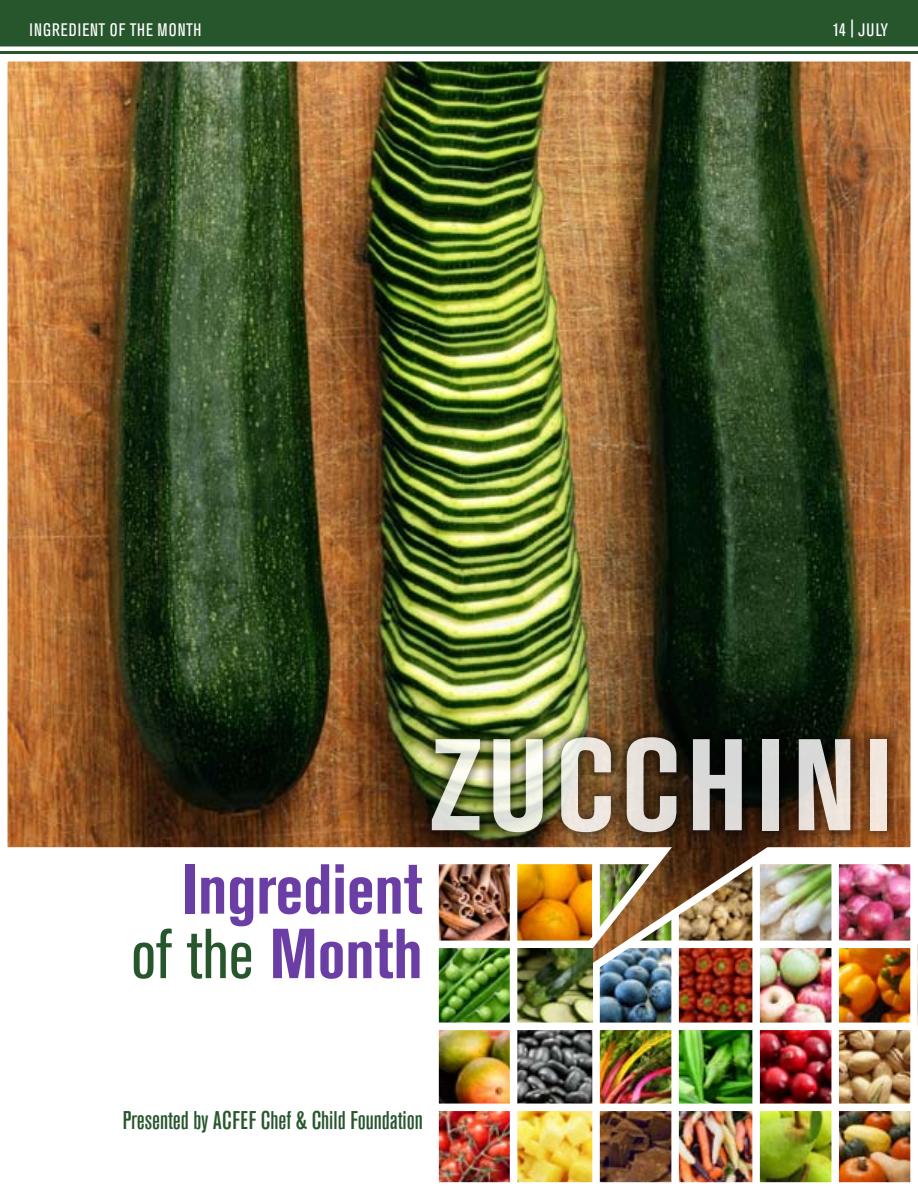
<style>
.page{position:relative;width:918px;height:1188px;background:#fff}
.page>*{position:absolute;margin:0;border:0;box-sizing:border-box;transform-origin:0 0}
.t1{font:700 condensed 129px "Akzidenz Grotesk Std";letter-spacing:.05em;color:#fff}
.t2{font:700 condensed 69.9px/64.5px "Akzidenz Grotesk Std";color:#6a3ea4;text-align:right}
.t3{font:500 condensed 25.5px "Akzidenz Grotesk Std";color:#27562d}
.t4{font:condensed 18px "Akzidenz Grotesk Std";letter-spacing:.065em;color:#fff}
.s1{font-weight:400;color:#27562d}
</style>
<div class="page">
<img style="left:839px;top:1030px;width:71px;height:74px">
<img style="left:517px;top:1111px;width:75px;height:71px">
<img style="left:760px;top:1030px;width:71px;height:74px">
<img style="left:600px;top:1111px;width:152px;height:71px">
<img style="left:517px;top:1030px;width:75px;height:74px">
<img style="left:439px;top:1030px;width:71px;height:152px">
<img style="left:760px;top:1111px;width:150px;height:71px">
<img style="left:679px;top:1030px;width:73px;height:74px">
<img style="left:600px;top:1030px;width:71px;height:74px">
<div style="left:434px;top:1104px;width:483px;height:7px;background:#fff"></div>
<div style="left:831px;top:857px;width:8px;height:331px;background:#fff"></div>
<img style="left:7px;top:61px;width:911px;height:965px">
<img style="left:517px;top:948px;width:75px;height:75px">
<div style="left:671px;top:911px;width:8px;height:277px;background:#fff"></div>
<div style="left:752px;top:857px;width:8px;height:331px;background:#fff"></div>
<div style="left:418px;top:725px;width:481px;height:118px;background:#000;opacity:.5"></div>
<div style="left:434px;top:1023px;width:483px;height:7px;background:#fff"></div>
<div style="left:510px;top:857px;width:7px;height:331px;background:#fff"></div>
<div style="left:0;top:0;width:918px;height:54px;background:#27562d"></div>
<div style="left:0;top:46px;width:918px;height:5px;background:#fff"></div>
<p class="t4" style="left:29px;top:20px;width:173px">INGREDIENT OF THE MONTH</p>
<p class="t4" style="left:833px;top:20px;width:57px">14 | JULY</p>
<h1 class="t1" style="left:429px;top:712px;width:453px">Zucchini</h1>
<h2 class="t2" style="left:131px;top:857px;width:293px">Ingredient<br><span class="s1">OF THE</span> Month</h2>
<p class="t3" style="left:123px;top:1106px;width:301px">Presented by ACFEF Chef &amp; Child Foundation</p>
</div>
